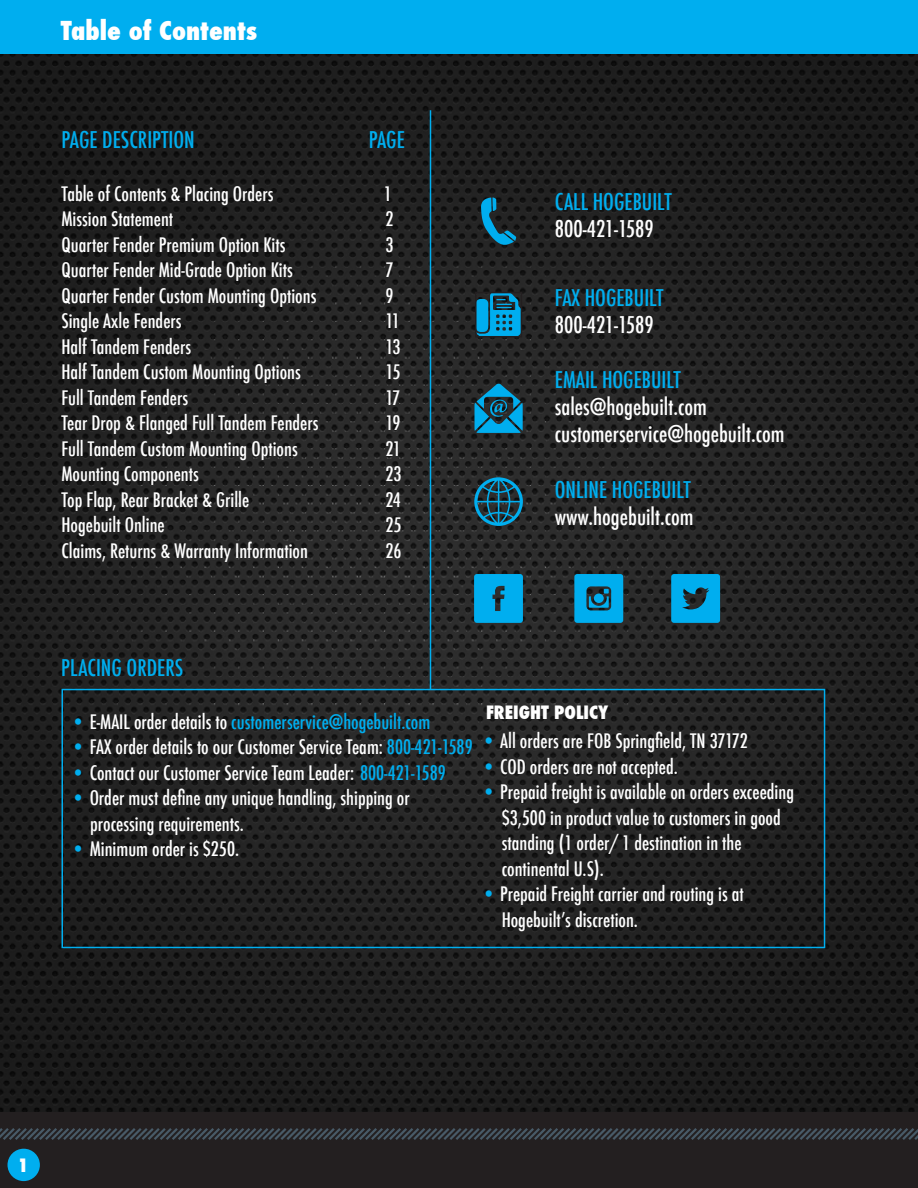
<style>
.page{position:relative;width:918px;height:1188px;background:#fff}
.page>*{position:absolute;margin:0;border:0;box-sizing:border-box;transform-origin:0 0}
.t1{font:800 condensed 25.5px "Futura";color:#fff}
.t2{font:500 condensed 22.5px/27px "Futura";color:#fff}
.t3{font:500 condensed 22.5px "Futura";color:#00aeef}
.t4{font:500 condensed 19.5px/25.5px "Futura";color:#fff}
.t5{font:500 condensed 19.5px "Futura";color:#00aeef}
.t6{font:800 condensed 18px "Futura";color:#fff}
.s1{color:#fff}
.s2{color:#00aeef}
</style>
<div class="page">
<img style="left:0;top:54px;width:918px;height:1058px">
<div style="left:0;top:0;width:918px;height:54px;background:#00aeef"></div>
<div style="left:0;top:1112px;width:918px;height:76px;background:#231f20"></div>
<svg style="left:0;top:1128px;width:918px;height:12px"></svg>
<div style="left:8px;top:1149px;width:32px;height:32px;background:#00aeef;border-radius:50%"></div>
<svg style="left:478px;top:295px;width:41px;height:39px;background:#0a84b2"></svg>
<div style="left:475px;top:292px;width:47px;height:45px;border:2px solid #231f20"></div>
<svg style="left:474px;top:383px;width:49px;height:50px;background:#126b8d"></svg>
<svg style="left:481px;top:198px;width:35px;height:47px;background:#145168"></svg>
<svg style="left:474px;top:477px;width:49px;height:49px;background:#1a546a"></svg>
<hr style="left:430px;top:110px;width:1px;height:580px;background:#00aeef">
<div style="left:62px;top:689px;width:763px;height:259px;border:2px solid #00aeef"></div>
<svg style="left:574px;top:574px;width:49px;height:49px;background:#0696cc"></svg>
<svg style="left:671px;top:574px;width:49px;height:49px;background:#0598ce"></svg>
<svg style="left:474px;top:574px;width:49px;height:49px;background:#03a3de"></svg>
<h1 class="t1" style="left:61px;top:13px;width:198px">Table of Contents</h1>
<p class="t3" style="left:62px;top:126px;width:135px">PAGE DESCRIPTION</p>
<p class="t3" style="left:369px;top:126px;width:38px">PAGE</p>
<p class="t4" style="left:62px;top:181px;width:214px">Table of Contents &amp; Placing Orders</p>
<p class="t4" style="left:384px;top:181px;width:10px">1</p>
<p class="t4" style="left:62px;top:207px;width:113px">Mission Statement</p>
<p class="t4" style="left:385px;top:207px;width:10px">2</p>
<p class="t4" style="left:62px;top:232px;width:226px">Quarter Fender Premium Option Kits</p>
<p class="t4" style="left:385px;top:232px;width:10px">3</p>
<p class="t4" style="left:62px;top:258px;width:233px">Quarter Fender Mid-Grade Option Kits</p>
<p class="t4" style="left:385px;top:258px;width:10px">7</p>
<p class="t4" style="left:62px;top:283px;width:256px">Quarter Fender Custom Mounting Options</p>
<p class="t4" style="left:385px;top:283px;width:10px">9</p>
<p class="t4" style="left:62px;top:309px;width:122px">Single Axle Fenders</p>
<p class="t4" style="left:385px;top:309px;width:16px">11</p>
<p class="t4" style="left:62px;top:334px;width:131px">Half Tandem Fenders</p>
<p class="t4" style="left:385px;top:334px;width:16px">13</p>
<p class="t4" style="left:62px;top:360px;width:241px">Half Tandem Custom Mounting Options</p>
<p class="t4" style="left:385px;top:360px;width:16px">15</p>
<p class="t4" style="left:62px;top:385px;width:128px">Full Tandem Fenders</p>
<p class="t4" style="left:385px;top:385px;width:16px">17</p>
<p class="t4" style="left:62px;top:411px;width:259px">Tear Drop &amp; Flanged Full Tandem Fenders</p>
<p class="t4" style="left:385px;top:411px;width:16px">19</p>
<p class="t4" style="left:62px;top:436px;width:238px">Full Tandem Custom Mounting Options</p>
<p class="t4" style="left:385px;top:436px;width:17px">21</p>
<p class="t4" style="left:62px;top:462px;width:139px">Mounting Components</p>
<p class="t4" style="left:385px;top:462px;width:18px">23</p>
<p class="t4" style="left:62px;top:487px;width:189px">Top Flap, Rear Bracket &amp; Grille</p>
<p class="t4" style="left:385px;top:487px;width:17px">24</p>
<p class="t4" style="left:62px;top:513px;width:105px">Hogebuilt Online</p>
<p class="t4" style="left:385px;top:513px;width:18px">25</p>
<p class="t4" style="left:62px;top:538px;width:248px">Claims, Returns &amp; Warranty Information</p>
<p class="t4" style="left:385px;top:538px;width:18px">26</p>
<p class="t3" style="left:555px;top:187px;width:118px">CALL HOGEBUILT</p>
<p class="t2" style="left:555px;top:215px;width:101px">800-421-1589</p>
<p class="t3" style="left:555px;top:283px;width:110px">FAX HOGEBUILT</p>
<p class="t2" style="left:555px;top:311px;width:101px">800-421-1589</p>
<p class="t3" style="left:555px;top:365px;width:128px">EMAIL HOGEBUILT</p>
<p class="t2" style="left:555px;top:394px;width:231px">sales@hogebuilt.com customerservice@hogebuilt.com</p>
<p class="t3" style="left:555px;top:475px;width:137px">ONLINE HOGEBUILT</p>
<p class="t2" style="left:555px;top:503px;width:140px">www.hogebuilt.com</p>
<p class="t3" style="left:61px;top:653px;width:124px">PLACING ORDERS</p>
<p class="t5" style="left:71px;top:709px;width:361px">• <span class="s1">E-MAIL order details to</span> customerservice@hogebuilt.com</p>
<p class="t4" style="left:71px;top:735px;width:403px"><span class="s2">•</span> FAX order details to our Customer Service Team: <span class="s2">800-421-1589</span></p>
<p class="t4" style="left:71px;top:760px;width:376px"><span class="s2">•</span> Contact our Customer Service Team Leader: <span class="s2">800-421-1589</span></p>
<p class="t4" style="left:90px;top:786px;width:321px;text-indent:-19px"><span class="s2">•</span> Order must define any unique handling, shipping or processing requirements.</p>
<p class="t4" style="left:71px;top:837px;width:170px"><span class="s2">•</span> Minimum order is $250.</p>
<p class="t6" style="left:486px;top:700px;width:124px">FREIGHT POLICY</p>
<p class="t4" style="left:482px;top:728px;width:268px"><span class="s2">•</span> All orders are FOB Springfield, TN 37172</p>
<p class="t4" style="left:482px;top:754px;width:198px"><span class="s2">•</span> COD orders are not accepted.</p>
<p class="t4" style="left:502px;top:779px;width:294px;text-indent:-20px"><span class="s2">•</span> Prepaid freight is available on orders exceeding $3,500 in product value to customers in good standing (1 order/ 1 destination in the continental U.S).</p>
<p class="t4" style="left:502px;top:881px;width:244px;text-indent:-20px"><span class="s2">•</span> Prepaid Freight carrier and routing is at<br>Hogebuilt’s discretion.</p>
<p class="t6" style="left:18px;top:1153px;width:12px">1</p>
</div>
